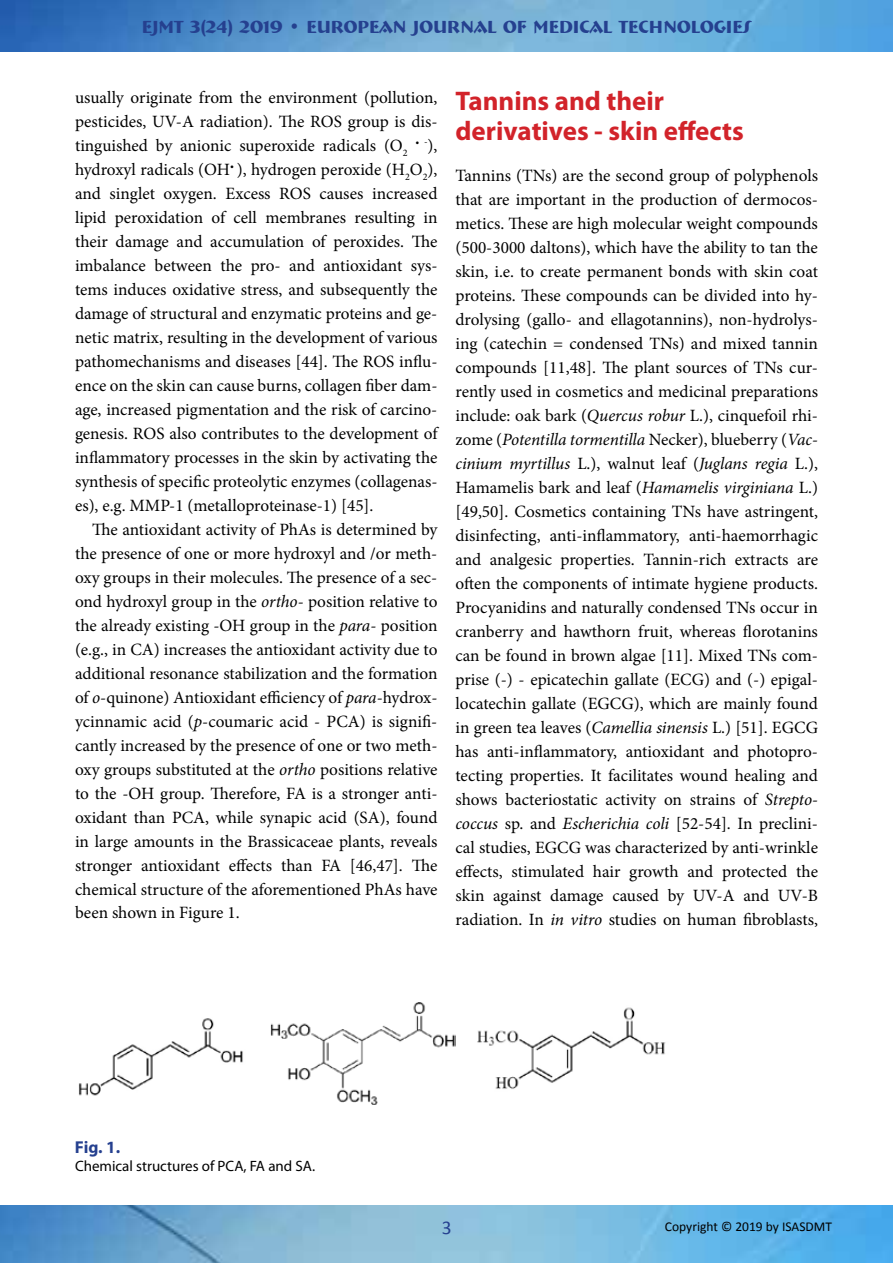
<style>
.page{position:relative;width:893px;height:1263px;background:#fff}
.page>*{position:absolute;margin:0;border:0;box-sizing:border-box;transform-origin:0 0}
.t1{font:700 27px/30px "Myriad Pro";color:#d2232a}
.t2{font:19.5px "Calibri";color:#25408f}
.t3{font:700 18px "Bremen BT";color:#25408f}
.t4{font:17.25px/24px "Minion Pro";color:#000;text-align:justify}
.t5{font:700 17.25px "Myriad Pro";color:#25408f}
.t6{font:15px "Myriad Pro";color:#000}
.t7{font:13.5px "Calibri";color:#000}
.t8{font:10.05px "Minion Pro";color:#000}
.s1{font-size:17.25px}
.s2{font-style:italic}
</style>
<div class="page">
<img style="left:0;top:0;width:893px;height:52px">
<img style="left:0;top:1205px;width:893px;height:58px">
<img style="left:78px;top:1018px;width:165px;height:78px">
<img style="left:477px;top:1007px;width:189px;height:82px">
<img style="left:270px;top:1002px;width:185px;height:103px">
<p class="t3" style="left:142px;top:15px;width:611px">EJMT 3(24) 2019 • EUROPEAN JOURNAL OF MEDICAL TECHNOLOGIES</p>
<p class="t4" style="left:75px;top:85px;width:364px">usually originate from the environment (pollution, pesticides, UV-A radiation). The ROS group is dis&shy;tinguished by anionic superoxide radicals (O<sub>2</sub></p>
<p class="t8" style="left:415px;top:135px;width:23px">• -<span class="s1">),</span></p>
<p class="t4" style="left:75px;top:157px;width:364px">hydroxyl radicals (OH<sup>•</sup> ), hydrogen peroxide (H<sub>2</sub>O<sub>2</sub>), and singlet oxygen. Excess ROS causes increased lipid peroxidation of cell membranes resulting in their damage and accumulation of peroxides. The imbalance between the pro- and antioxidant sys&shy;tems induces oxidative stress, and subsequently the damage of structural and enzymatic proteins and ge&shy;netic matrix, resulting in the development of various pathomechanisms and diseases [44]. The ROS influ&shy;ence on the skin can cause burns, collagen fiber dam&shy;age, increased pigmentation and the risk of carcino&shy;genesis. ROS also contributes to the development of inflammatory processes in the skin by activating the synthesis of specific proteolytic enzymes (collagenas&shy;es), e.g. MMP-1 (metalloproteinase-1) [45].</p>
<p class="t4" style="left:75px;top:517px;width:364px;text-indent:17px">The antioxidant activity of PhAs is determined by the presence of one or more hydroxyl and /or meth&shy;oxy groups in their molecules. The presence of a sec&shy;ond hydroxyl group in the <span class="s2">ortho</span>- position relative to the already existing -OH group in the <span class="s2">para</span>- position (e.g., in CA) increases the antioxidant activity due to additional resonance stabilization and the formation of <span class="s2">o</span>-quinone) Antioxidant efficiency of <span class="s2">para</span>-hydrox&shy;ycinnamic acid (<span class="s2">p</span>-coumaric acid - PCA) is signifi&shy;cantly increased by the presence of one or two meth&shy;oxy groups substituted at the <span class="s2">ortho</span> positions relative to the -OH group. Therefore, FA is a stronger anti&shy;oxidant than PCA, while synapic acid (SA), found in large amounts in the Brassicaceae plants, reveals stronger antioxidant effects than FA [46,47]. The chemical structure of the aforementioned PhAs have been shown in Figure 1.</p>
<h1 class="t1" style="left:455px;top:85px;width:290px">Tannins and their derivatives - skin effects</h1>
<p class="t4" style="left:455px;top:163px;width:364px">Tannins (TNs) are the second group of polyphenols that are important in the production of dermocos&shy;metics. These are high molecular weight compounds (500-3000 daltons), which have the ability to tan the skin, i.e. to create permanent bonds with skin coat proteins. These compounds can be divided into hy&shy;drolysing (gallo- and ellagotannins), non-hydrolys&shy;ing (catechin = condensed TNs) and mixed tannin compounds [11,48]. The plant sources of TNs cur&shy;rently used in cosmetics and medicinal preparations include: oak bark (<span class="s2">Quercus robur</span> L.), cinquefoil rhi&shy;zome (<span class="s2">Potentilla tormentilla</span> Necker), blueberry (<span class="s2">Vac&shy;cinium myrtillus</span> L.), walnut leaf (<span class="s2">Juglans regia</span> L.), Hamamelis bark and leaf (<span class="s2">Hamamelis virginiana</span> L.) [49,50]. Cosmetics containing TNs have astringent, disinfecting, anti-inflammatory, anti-haemorrhagic and analgesic properties. Tannin-rich extracts are often the components of intimate hygiene products.<br>Procyanidins and naturally condensed TNs occur in cranberry and hawthorn fruit, whereas florotanins can be found in brown algae [11]. Mixed TNs com&shy;prise (-) - epicatechin gallate (ECG) and (-) epigal&shy;locatechin gallate (EGCG), which are mainly found in green tea leaves (<span class="s2">Camellia sinensis</span> L.) [51]. EGCG has anti-inflammatory, antioxidant and photopro&shy;tecting properties. It facilitates wound healing and shows bacteriostatic activity on strains of <span class="s2">Strepto&shy;coccus</span> sp. and <span class="s2">Escherichia coli</span> [52-54]. In preclini&shy;cal studies, EGCG was characterized by anti-wrinkle effects, stimulated hair growth and protected the skin against damage caused by UV-A and UV-B radiation. In <span class="s2">in vitro</span> studies on human fibroblasts,</p>
<p class="t5" style="left:75px;top:1136px;width:47px">Fig. 1.</p>
<p class="t6" style="left:75px;top:1157px;width:242px">Chemical structures of PCA, FA and SA.</p>
<p class="t2" style="left:442px;top:1215px;width:11px">3</p>
<p class="t7" style="left:665px;top:1218px;width:169px">Copyright © 2019 by ISASDMT</p>
</div>
